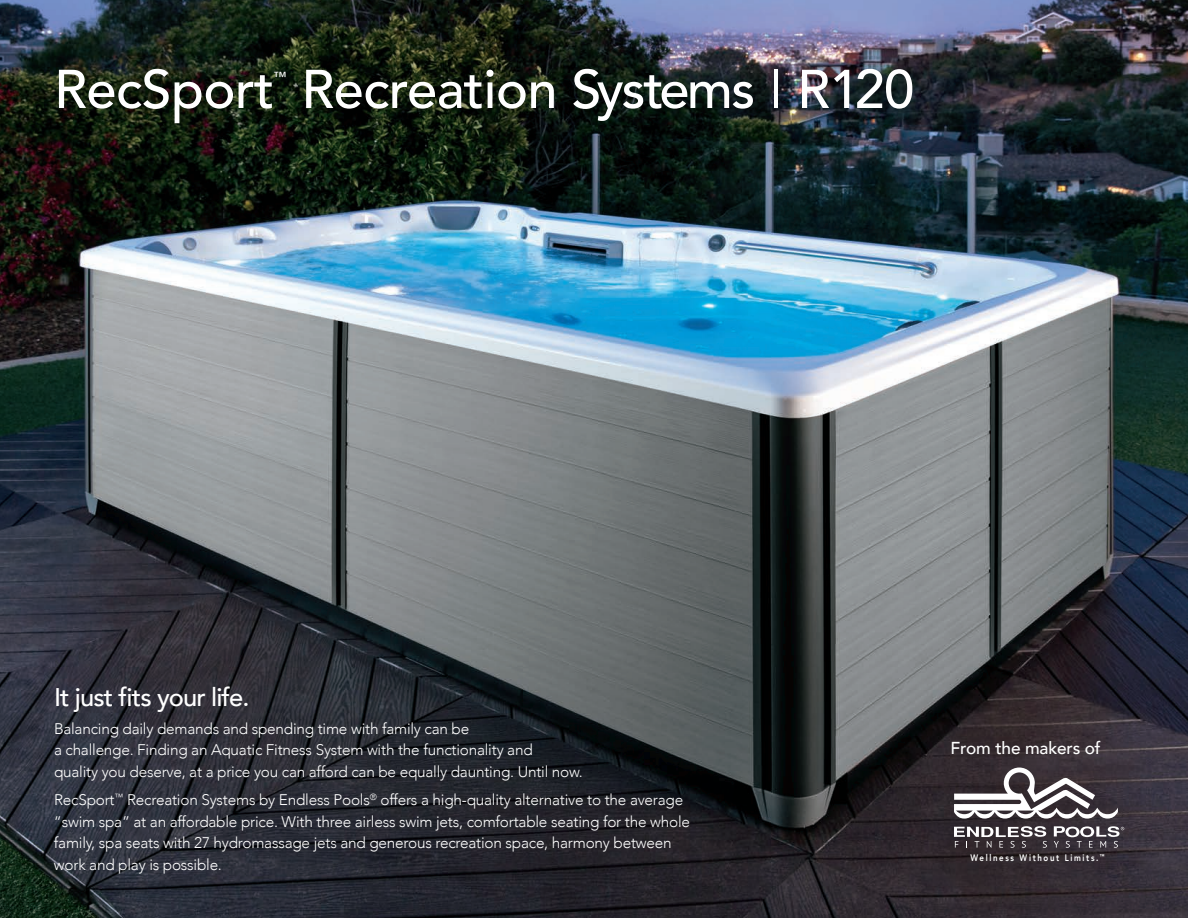
<style>
.page{position:relative;width:1188px;height:918px;background:#fff}
.page>*{position:absolute;margin:0;border:0;box-sizing:border-box;transform-origin:0 0}
.t1{font:500 54px "Avenir";letter-spacing:-.01em;color:#fff}
.t2{font:500 25.5px "Avenir";letter-spacing:-.035em;color:#fff}
.t3{font:500 17.25px "Avenir";letter-spacing:-.01em;color:#fff}
.FRONT_PARAGARAH_COPY{font:300 15.3px/21.8px "Avenir";letter-spacing:-.015em;color:#fff}
.t4{font:500 13.05px "Avenir";color:#fff}
.t5{font:800 9.3px "Avenir";letter-spacing:.205em;color:#fff;scale:.84 1}
.s1{font-weight:300}
</style>
<div class="page">
<img style="left:0;top:0;width:1188px;height:918px">
<svg style="left:954px;top:768px;width:164px;height:51px"></svg>
<svg style="left:954px;top:826px;width:93px;height:22px;background:#686266"></svg>
<svg style="left:1054px;top:826px;width:70px;height:22px;background:#686369"></svg>
<p class="t1" style="left:54px;top:42px;width:222px">RecSport</p>
<p class="t4" style="left:274px;top:65px;width:15px">™</p>
<p class="t1" style="left:301px;top:42px;width:614px">Recreation Systems <span class="s1">I</span> R120</p>
<p class="t2" style="left:54px;top:675px;width:197px">It just fits your life.</p>
<p class="FRONT_PARAGARAH_COPY" style="left:54px;top:718px;width:530px">Balancing daily demands and spending time with family can be<br>a challenge. Finding an Aquatic Fitness System with the functionality and<br>quality you deserve, at a price you can afford can be equally daunting. Until now.</p>
<p class="FRONT_PARAGARAH_COPY" style="left:54px;top:789px;width:638px">RecSport<sup>™</sup> Recreation Systems by Endless Pools<sup>®</sup> offers a high-quality alternative to the average “swim spa” at an affordable price. With three airless swim jets, comfortable seating for the whole family, spa seats with 27 hydromassage jets and generous recreation space, harmony between work and play is possible.</p>
<p class="t3" style="left:951px;top:733px;width:152px">From the makers of</p>
<p class="t5" style="left:971px;top:850px;width:161px">Wellness Without Limits.<sup>™</sup></p>
</div>
